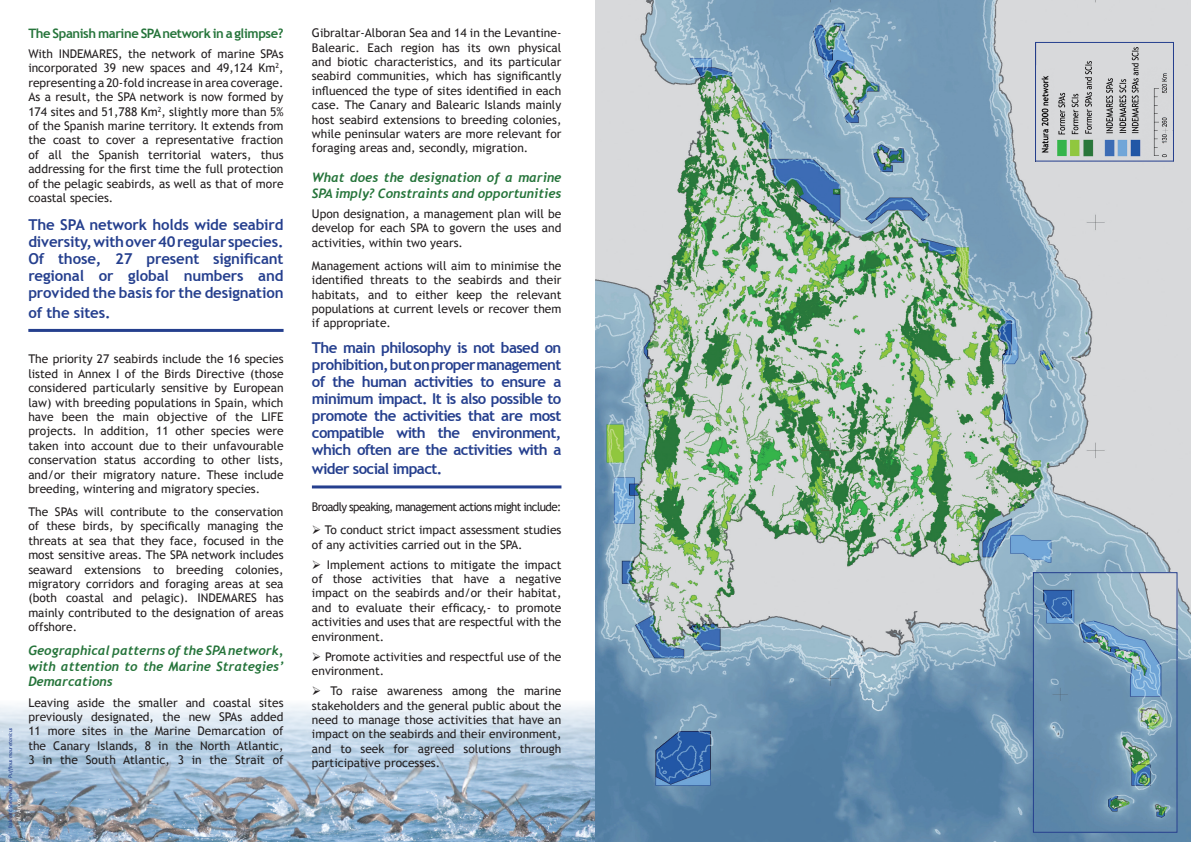
<style>
.page{position:relative;width:1191px;height:842px;background:#fff}
.page>*{position:absolute;margin:0;border:0;box-sizing:border-box;transform-origin:0 0}
.Estilo_de_párrafo_1{font:700 15px/17px "Trebuchet MS";letter-spacing:-.04em;color:#253f8e;text-align:justify}
.Estilo_de_párrafo_1-2{font:700 15px "Trebuchet MS";letter-spacing:-.01em;color:#253f8e}
.t1{font:italic 700 13px/15.6px "Trebuchet";color:#25743a;text-align:justify}
.t2{font:700 13px "Trebuchet MS";letter-spacing:-.03em;color:#25743a}
.t3{font:12px/14.4px "Trebuchet MS";color:#231f20;text-align:justify}
.t4{font:12px "Trebuchet MS";letter-spacing:-.05em;color:#231f20;scale:.96 1}
.t5{font:6px "Trebuchet MS";color:#fff}
.t6{font:italic 5px "Trebuchet MS";color:#253f8e}
.s1{font-style:normal}
</style>
<div class="page">
<img style="left:0;top:704px;width:595px;height:138px">
<hr style="left:28px;top:329px;width:255px;height:3px;background:#253f8e">
<hr style="left:312px;top:485px;width:249px;height:3px;background:#253f8e">
<img style="left:595px;top:0;width:596px;height:842px">
<img style="left:1035px;top:574px;width:140px;height:257px">
<div style="left:1033px;top:572px;width:144px;height:261px;border:1px solid #253f8e"></div>
<img style="left:1037px;top:44px;width:135px;height:116px">
<div style="left:1035px;top:42px;width:139px;height:120px;border:1px solid #253f8e"></div>
<p class="t2" style="left:28px;top:25px;width:257px">The Spanish marine SPA network in a glimpse?</p>
<p class="t3" style="left:28px;top:47px;width:257px">With INDEMARES, the network of marine SPAs incorporated 39 new spaces and 49,124 Km<sup>2</sup>, representing a 20-fold increase in area coverage.<br>As a result, the SPA network is now formed by 174 sites and 51,788 Km<sup>2</sup>, slightly more than 5% of the Spanish marine territory. It extends from the coast to cover a representative fraction of all the Spanish territorial waters, thus addressing for the first time the full protection of the pelagic seabirds, as well as that of more coastal species.</p>
<p class="Estilo_de_párrafo_1" style="left:28px;top:217px;width:257px">The SPA network holds wide seabird diversity, with over 40 regular species.<br>Of those, 27 present significant regional or global numbers and provided the basis for the designation</p>
<p class="Estilo_de_párrafo_1-2" style="left:28px;top:303px;width:84px">of the sites.</p>
<p class="t3" style="left:28px;top:352px;width:257px">The priority 27 seabirds include the 16 species listed in Annex I of the Birds Directive (those considered particularly sensitive by European law) with breeding populations in Spain, which have been the main objective of the LIFE projects. In addition, 11 other species were taken into account due to their unfavourable conservation status according to other lists, and/or their migratory nature. These include breeding, wintering and migratory species.</p>
<p class="t3" style="left:28px;top:505px;width:257px">The SPAs will contribute to the conservation of these birds, by specifically managing the threats at sea that they face, focused in the most sensitive areas. The SPA network includes seaward extensions to breeding colonies, migratory corridors and foraging areas at sea (both coastal and pelagic). INDEMARES has mainly contributed to the designation of areas offshore.</p>
<p class="t1" style="left:28px;top:643px;width:257px">Geographical patterns of the SPA network, with attention to the Marine Strategies’ Demarcations</p>
<p class="t3" style="left:28px;top:695px;width:257px">Leaving aside the smaller and coastal sites previously designated, the new SPAs added 11 more sites in the Marine Demarcation of the Canary Islands, 8 in the North Atlantic, 3 in the South Atlantic, 3 in the Strait of</p>
<p class="t6" style="left:7px;top:828px;width:102px;rotate:-90deg"><span class="s1">Balearic Shearwater -</span> Puffinus mauretanicus</p>
<p class="t5" style="left:15px;top:828px;width:31px;rotate:-90deg">J. M. Arcos</p>
<p class="t3" style="left:312px;top:26px;width:251px">Gibraltar-Alboran Sea and 14 in the Levantine-Balearic. Each region has its own physical and biotic characteristics, and its particular seabird communities, which has significantly influenced the type of sites identified in each case. The Canary and Balearic Islands mainly host seabird extensions to breeding colonies, while peninsular waters are more relevant for foraging areas and, secondly, migration.</p>
<p class="t1" style="left:312px;top:170px;width:251px">What does the designation of a marine<br>SPA imply? Constraints and opportunities</p>
<p class="t3" style="left:312px;top:207px;width:251px">Upon designation, a management plan will be develop for each SPA to govern the uses and activities, within two years.</p>
<p class="t3" style="left:312px;top:258px;width:251px">Management actions will aim to minimise the identified threats to the seabirds and their habitats, and to either keep the relevant populations at current levels or recover them if appropriate.</p>
<p class="Estilo_de_párrafo_1" style="left:312px;top:339px;width:251px">The main philosophy is not based on prohibition, but on proper management of the human activities to ensure a minimum impact. It is also possible to promote the activities that are most compatible with the environment, which often are the activities with a</p>
<p class="Estilo_de_párrafo_1" style="left:312px;top:460px;width:132px">wider social impact.</p>
<p class="t4" style="left:312px;top:500px;width:261px">Broadly speaking, management actions might include:</p>
<p class="t3" style="left:312px;top:523px;width:251px">➢ To conduct strict impact assessment studies of any activities carried out in the SPA.</p>
<p class="t3" style="left:312px;top:557px;width:251px">➢ Implement actions to mitigate the impact of those activities that have a negative impact on the seabirds and/or their habitat, and to evaluate their efficacy,- to promote activities and uses that are respectful with the environment.</p>
<p class="t3" style="left:312px;top:649px;width:251px">➢ Promote activities and respectful use of the environment.</p>
<p class="t3" style="left:312px;top:684px;width:251px">➢ To raise awareness among the marine stakeholders and the general public about the need to manage those activities that have an impact on the seabirds and their environment, and to seek for agreed solutions through participative processes.</p>
</div>
